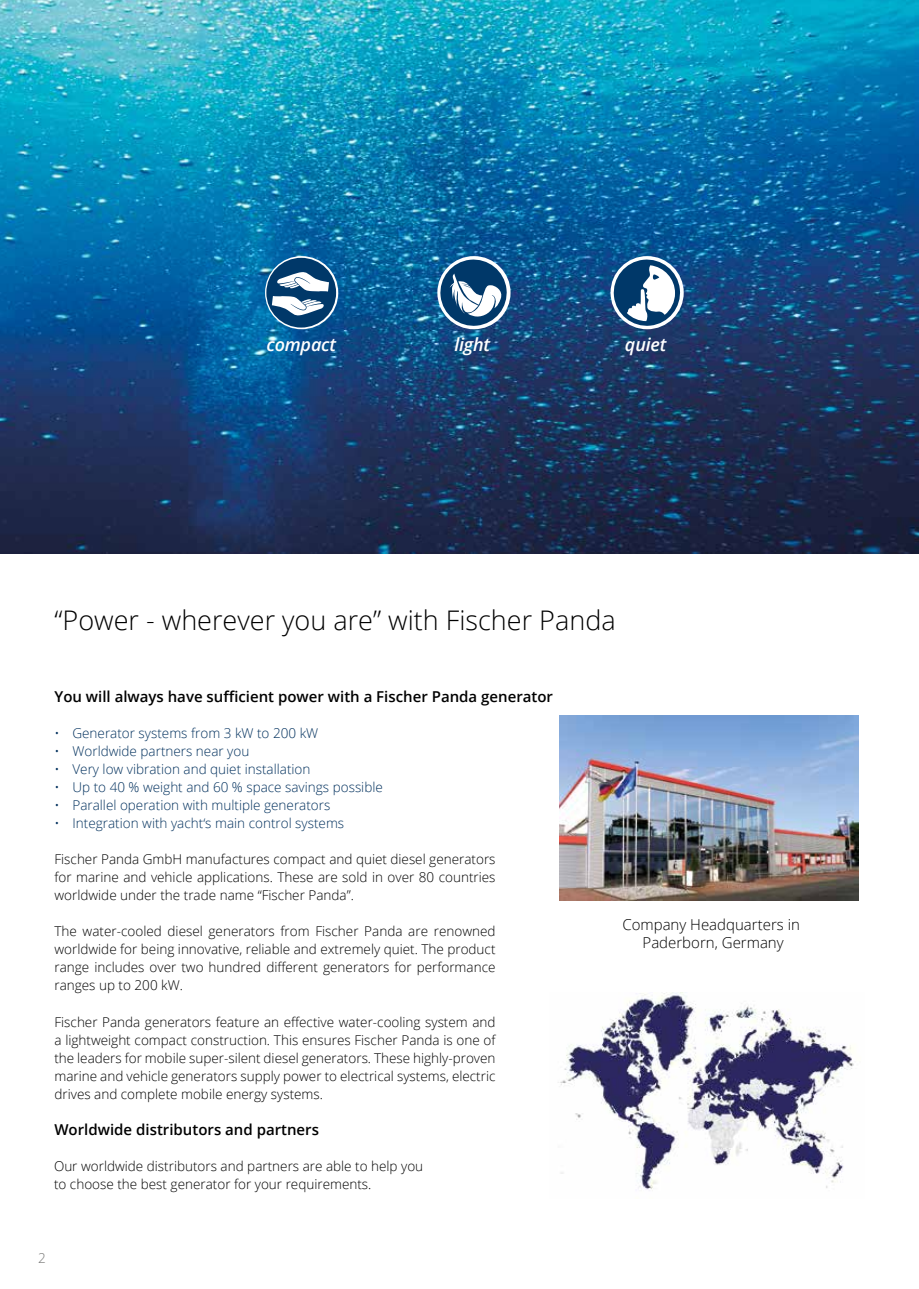
<style>
.page{position:relative;width:919px;height:1289px;background:#fff}
.page>*{position:absolute;margin:0;border:0;box-sizing:border-box;transform-origin:0 0}
.t1{font:300 27px "Open Sans";color:#000}
.t2{font:italic 600 18px "Open Sans";letter-spacing:-.01em;color:#fff}
.t3{font:600 15px "Open Sans";color:#000}
.t4{font:300 15px/18px "Open Sans";color:#000;text-align:center}
.t5{font:300 13.5px/18px "Open Sans";color:#000;text-align:justify}
.t6{font:300 13.5px "Open Sans";color:#00305d}
.t7{font:300 13.5px "Open Sans";color:#777776}
</style>
<div class="page">
<img style="left:0;top:0;width:918px;height:553px">
<svg style="left:265px;top:256px;width:73px;height:73px"></svg>
<div style="left:437px;top:256px;width:73px;height:73px;background:#fff;border-radius:50%"></div>
<svg style="left:610px;top:256px;width:73px;height:73px"></svg>
<div style="left:266px;top:258px;width:70px;height:69px;background:#003869;border-radius:50%"></div>
<svg style="left:272px;top:272px;width:57px;height:44px"></svg>
<svg style="left:438px;top:258px;width:70px;height:69px"></svg>
<svg style="left:612px;top:258px;width:69px;height:69px"></svg>
<img style="left:559px;top:715px;width:299px;height:185px">
<img style="left:558px;top:992px;width:296px;height:198px">
<h2 class="t2" style="left:266px;top:332px;width:71px">compact</h2>
<h2 class="t2" style="left:454px;top:332px;width:37px">light</h2>
<h2 class="t2" style="left:625px;top:332px;width:43px">quiet</h2>
<h1 class="t1" style="left:54px;top:602px;width:562px">“Power - wherever you are” with Fischer Panda</h1>
<p class="t3" style="left:54px;top:686px;width:500px">You will always have sufficient power with a Fischer Panda generator</p>
<p class="t6" style="left:54px;top:724px;width:265px">• Generator systems from 3 kW to 200 kW</p>
<p class="t6" style="left:54px;top:742px;width:196px">• Worldwide partners near you</p>
<p class="t6" style="left:54px;top:760px;width:257px">• Very low vibration and quiet installation</p>
<p class="t6" style="left:54px;top:778px;width:330px">• Up to 40 % weight and 60 % space savings possible</p>
<p class="t6" style="left:54px;top:796px;width:277px">• Parallel operation with multiple generators</p>
<p class="t6" style="left:54px;top:814px;width:291px">• Integration with yacht‘s main control systems</p>
<p class="t5" style="left:54px;top:850px;width:442px">Fischer Panda GmbH manufactures compact and quiet diesel generators for marine and vehicle applications. These are sold in over 80 countries worldwide under the trade name “Fischer Panda”.</p>
<p class="t5" style="left:54px;top:922px;width:442px">The water-cooled diesel generators from Fischer Panda are renowned worldwide for being innovative, reliable and extremely quiet. The product range includes over two hundred different generators for performance ranges up to 200 kW.</p>
<p class="t5" style="left:54px;top:1012px;width:442px">Fischer Panda generators feature an effective water-cooling system and a lightweight compact construction. This ensures Fischer Panda is one of the leaders for mobile super-silent diesel generators. These highly-proven marine and vehicle generators supply power to electrical systems, electric drives and complete mobile energy systems.</p>
<p class="t3" style="left:54px;top:1118px;width:266px">Worldwide distributors and partners</p>
<p class="t5" style="left:54px;top:1156px;width:371px">Our worldwide distributors and partners are able to help you to choose the best generator for your requirements.</p>
<p class="t4" style="left:622px;top:915px;width:179px">Company Headquarters in<br>Paderborn, Germany</p>
<p class="t7" style="left:38px;top:1249px;width:9px">2</p>
</div>
